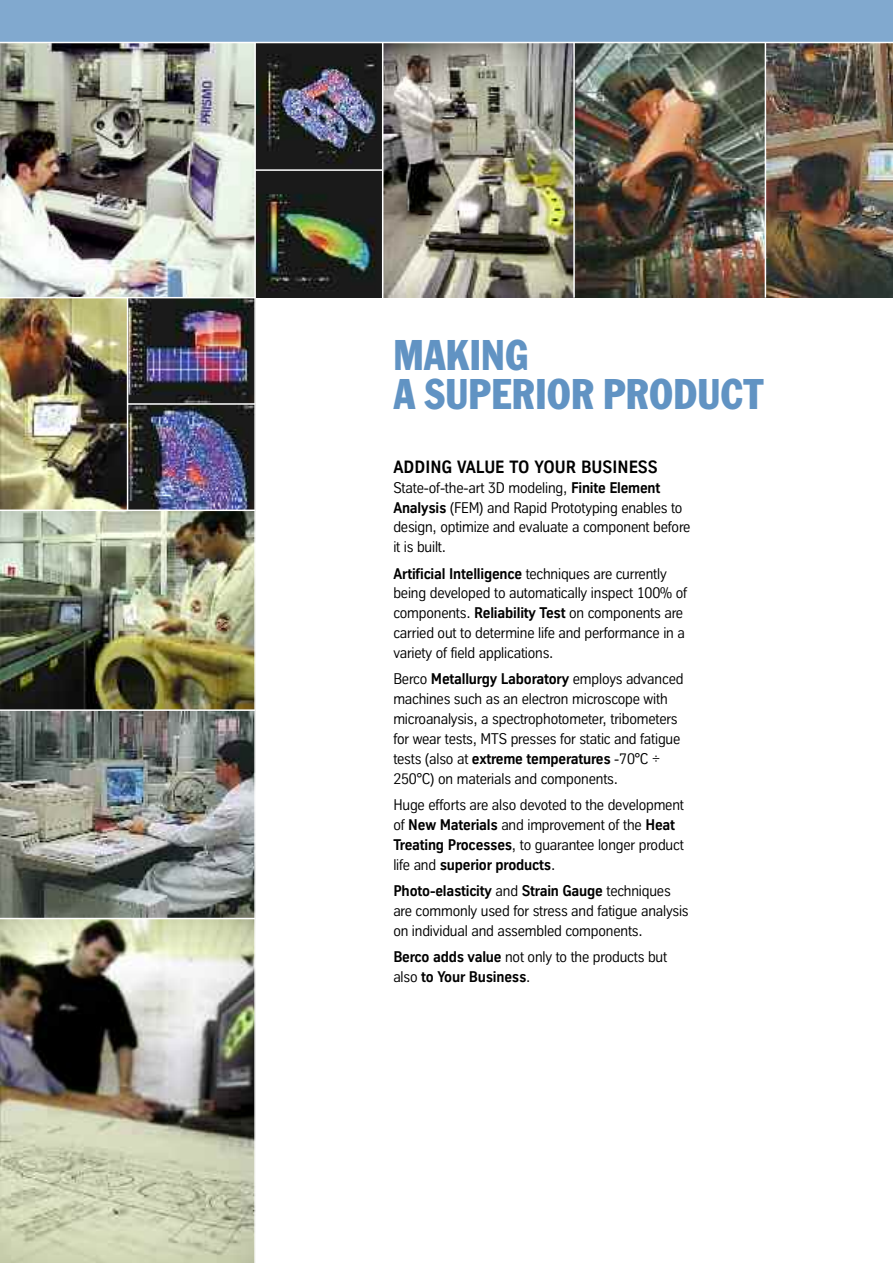
<style>
.page{position:relative;width:893px;height:1263px;background:#fff}
.page>*{position:absolute;margin:0;border:0;box-sizing:border-box;transform-origin:0 0}
.t1{font:condensed 45px/39px "Franklin Got T";color:#6193c3}
.t2{font:700 17.25px "TK Type";color:#000}
.t3{font:15px/19.8px "TK Type";letter-spacing:-.01em;color:#000}
.t4{font:700 15px/19.8px "TK Type";letter-spacing:-.01em;color:#000}
.s1{font-weight:700}
.s2{font-weight:400}
</style>
<div class="page">
<img style="left:0;top:919px;width:254px;height:344px">
<img style="left:0;top:511px;width:254px;height:198px">
<div style="left:0;top:0;width:893px;height:43px;background:#81a9cf"></div>
<img style="left:383px;top:43px;width:382px;height:255px">
<img style="left:0;top:298px;width:127px;height:211px">
<img style="left:766px;top:43px;width:127px;height:255px">
<img style="left:0;top:43px;width:254px;height:254px">
<img style="left:256px;top:171px;width:126px;height:127px">
<img style="left:256px;top:43px;width:126px;height:126px">
<img style="left:0;top:711px;width:254px;height:207px">
<hr style="left:573px;top:43px;width:2px;height:255px;background:#fff">
<hr style="left:0;top:42px;width:893px;height:1px;background:#fff">
<img style="left:128px;top:405px;width:126px;height:104px">
<img style="left:128px;top:298px;width:126px;height:105px">
<h1 class="t1" style="left:393px;top:335px;width:372px">MAKING<br>A SUPERIOR PRODUCT</h1>
<p class="t2" style="left:393px;top:458px;width:266px">ADDING VALUE TO YOUR BUSINESS</p>
<p class="t3" style="left:393px;top:478px;width:299px">State-of-the-art 3D modeling, <span class="s1">Finite Element Analysis</span> (FEM) and Rapid Prototyping enables to design, optimize and evaluate a component before it is built.</p>
<p class="t3" style="left:393px;top:563px;width:295px"><span class="s1">Artificial Intelligence</span> techniques are currently being developed to automatically inspect 100% of components. <span class="s1">Reliability Test</span> on components are carried out to determine life and performance in a variety of field applications.</p>
<p class="t3" style="left:393px;top:669px;width:292px">Berco <span class="s1">Metallurgy Laboratory</span> employs advanced machines such as an electron microscope with microanalysis, a spectrophotometer, tribometers for wear tests, MTS presses for static and fatigue tests (also at <span class="s1">extreme temperatures</span> -70°C ÷ 250°C) on materials and components.</p>
<p class="t3" style="left:393px;top:795px;width:292px">Huge efforts are also devoted to the development of <span class="s1">New Materials</span> and improvement of the <span class="s1">Heat Treating Processes</span>, to guarantee longer product life and <span class="s1">superior products</span>.</p>
<p class="t3" style="left:393px;top:881px;width:297px"><span class="s1">Photo-elasticity</span> and <span class="s1">Strain Gauge</span> techniques are commonly used for stress and fatigue analysis on individual and assembled components.</p>
<p class="t4" style="left:393px;top:947px;width:275px">Berco adds value <span class="s2">not only to the products but also</span> to Your Business<span class="s2">.</span></p>
</div>
